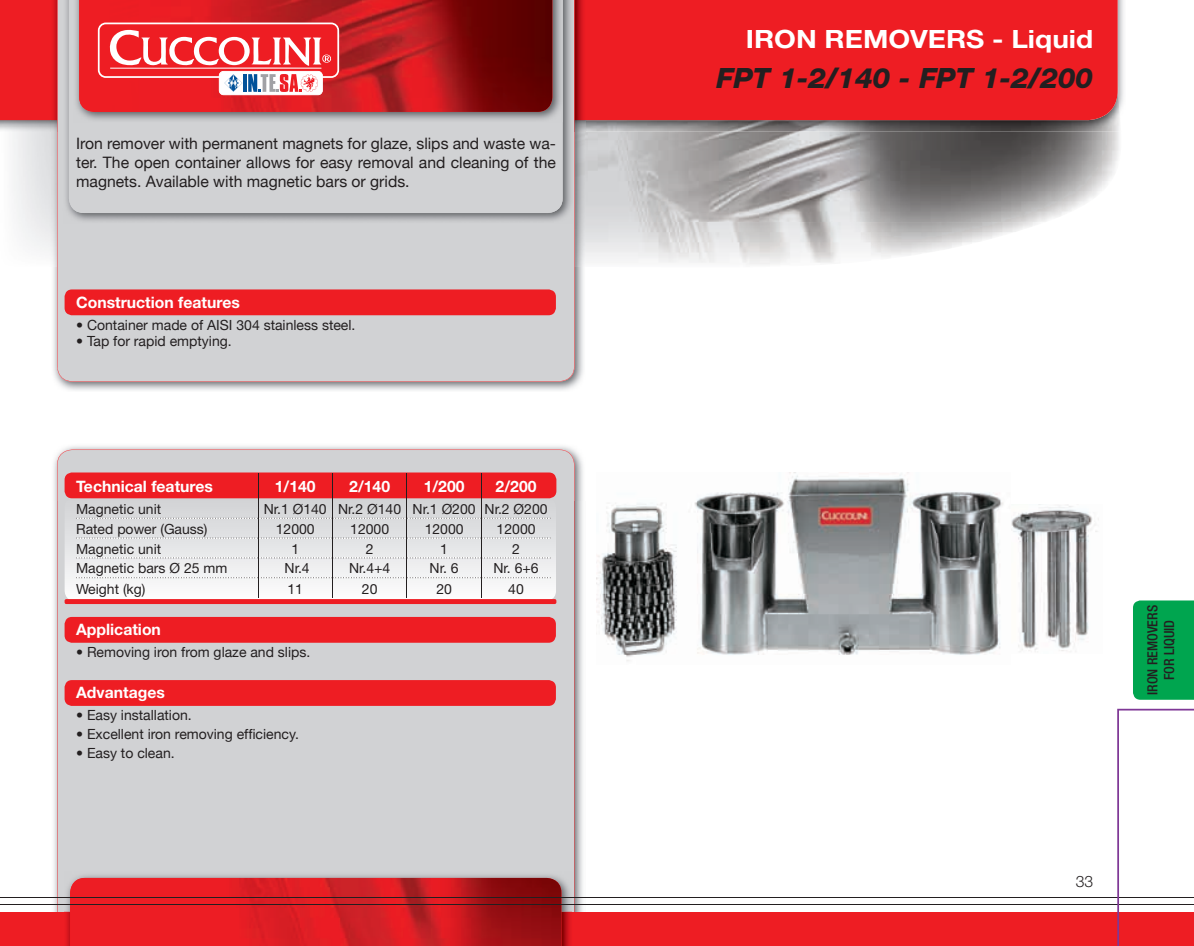
<style>
.page{position:relative;width:1194px;height:946px;background:#fff}
.page>*{position:absolute;margin:0;border:0;box-sizing:border-box;transform-origin:0 0}
.t1{font:italic 800 28px "Helvetica Neue";color:#231f20}
.t2{font:700 25.2px "Helvetica Neue";color:#fff;scale:1.11 1}
.t3{font:15.75px/18.9px "Helvetica Neue";color:#231f20;text-align:justify}
.t4{font:700 15.75px "Helvetica Neue";color:#fff}
.t5{font:300 15.75px "Helvetica Neue";color:#231f20}
.t6{font:14px "Helvetica Neue";color:#231f20}
.t7{font:14px "Helvetica Neue";color:#231f20}
.t8{font:500 condensed 14px/16.8px "Helvetica Neue";color:#231f20;text-align:center}
</style>
<div class="page">
<img style="left:53px;top:446px;width:530px;height:55px">
<img style="left:51px;top:501px;width:6px;height:410px">
<img style="left:574px;top:501px;width:11px;height:410px">
<div style="left:57px;top:449px;width:517px;height:462px;background:#d1d2d4"></div>
<img style="left:585px;top:120px;width:534px;height:102px">
<img style="left:585px;top:222px;width:453px;height:43px">
<img style="left:1117px;top:0;width:7px;height:131px">
<div style="left:0;top:0;width:1117px;height:120px;background:#ee1d23"></div>
<div style="left:0;top:911px;width:1193px;height:34px;background:#ee1d23"></div>
<img style="left:53px;top:267px;width:531px;height:124px">
<img style="left:51px;top:131px;width:6px;height:136px">
<img style="left:574px;top:131px;width:11px;height:136px">
<svg style="left:574px;top:120px;width:11px;height:11px"></svg>
<svg style="left:51px;top:120px;width:6px;height:11px"></svg>
<img style="left:51px;top:0;width:534px;height:120px">
<div style="left:57px;top:0;width:517px;height:381px;background:#d1d2d4"></div>
<img style="left:63px;top:0;width:510px;height:223px">
<div style="left:69px;top:0;width:493px;height:213px;background:#d1d2d4"></div>
<img style="left:73px;top:0;width:489px;height:122px">
<img style="left:79px;top:0;width:473px;height:112px">
<img style="left:64px;top:871px;width:508px;height:74px">
<img style="left:70px;top:877px;width:491px;height:68px">
<hr style="left:0;top:897px;width:1193px;height:1px;background:#231f20">
<hr style="left:0;top:903px;width:1193px;height:1px;background:#231f20">
<div style="left:65px;top:617px;width:491px;height:25px;background:#ee1d23;border-radius:7px"></div>
<div style="left:65px;top:680px;width:491px;height:25px;background:#ee1d23;border-radius:7px"></div>
<div style="left:65px;top:289px;width:491px;height:26px;background:#ee1d23;border-radius:7px"></div>
<svg style="left:65px;top:497px;width:491px;height:103px"></svg>
<div style="left:65px;top:472px;width:491px;height:26px;background:#ee1d23;border-radius:7px"></div>
<div style="left:65px;top:599px;width:491px;height:5px;background:#ee1d23;border-radius:2px"></div>
<svg style="left:76px;top:473px;width:474px;height:125px"></svg>
<svg style="left:98px;top:23px;width:241px;height:72px"></svg>
<img style="left:1011px;top:504px;width:87px;height:148px">
<img style="left:597px;top:472px;width:406px;height:189px">
<div style="left:1133px;top:600px;width:60px;height:99px;background:#00a54f"></div>
<svg style="left:1117px;top:708px;width:77px;height:238px"></svg>
<p class="t3" style="left:76px;top:134px;width:481px">Iron remover with permanent magnets for glaze, slips and waste wa&shy;ter. The open container allows for easy removal and cleaning of the magnets. Available with magnetic bars or grids.</p>
<p class="t4" style="left:76px;top:292px;width:165px">Construction features</p>
<p class="t6" style="left:76px;top:316px;width:281px">• Container made of AISI 304 stainless steel.</p>
<p class="t6" style="left:76px;top:333px;width:157px">• Tap for rapid emptying.</p>
<p class="t4" style="left:76px;top:476px;width:138px">Technical features</p>
<p class="t4" style="left:275px;top:476px;width:42px">1/140</p>
<p class="t4" style="left:349px;top:476px;width:42px">2/140</p>
<p class="t4" style="left:423px;top:476px;width:42px">1/200</p>
<p class="t4" style="left:495px;top:476px;width:42px">2/200</p>
<p class="t7" style="left:76px;top:500px;width:87px">Magnetic unit</p>
<p class="t7" style="left:264px;top:500px;width:285px">Nr.1 Ø140 Nr.2 Ø140 Nr.1 Ø200 Nr.2 Ø200</p>
<p class="t7" style="left:76px;top:520px;width:133px">Rated power (Gauss)</p>
<p class="t7" style="left:276px;top:520px;width:40px">12000</p>
<p class="t7" style="left:350px;top:520px;width:40px">12000</p>
<p class="t7" style="left:424px;top:520px;width:40px">12000</p>
<p class="t7" style="left:496px;top:520px;width:40px">12000</p>
<p class="t7" style="left:76px;top:540px;width:87px">Magnetic unit</p>
<p class="t7" style="left:291px;top:540px;width:9px">1</p>
<p class="t7" style="left:366px;top:540px;width:9px">2</p>
<p class="t7" style="left:440px;top:540px;width:9px">1</p>
<p class="t7" style="left:512px;top:540px;width:9px">2</p>
<p class="t7" style="left:76px;top:560px;width:153px">Magnetic bars Ø 25 mm</p>
<p class="t7" style="left:284px;top:560px;width:27px">Nr.4</p>
<p class="t7" style="left:349px;top:560px;width:43px">Nr.4+4</p>
<p class="t7" style="left:429px;top:560px;width:31px">Nr. 6</p>
<p class="t7" style="left:493px;top:560px;width:47px">Nr. 6+6</p>
<p class="t7" style="left:76px;top:580px;width:71px">Weight (kg)</p>
<p class="t7" style="left:287px;top:580px;width:17px">11</p>
<p class="t7" style="left:362px;top:580px;width:17px">20</p>
<p class="t7" style="left:436px;top:580px;width:17px">20</p>
<p class="t7" style="left:508px;top:580px;width:17px">40</p>
<p class="t4" style="left:76px;top:619px;width:86px">Application</p>
<p class="t6" style="left:76px;top:643px;width:236px">• Removing iron from glaze and slips.</p>
<p class="t4" style="left:76px;top:682px;width:90px">Advantages</p>
<p class="t6" style="left:76px;top:706px;width:117px">• Easy installation.</p>
<p class="t6" style="left:76px;top:725px;width:224px">• Excellent iron removing efficiency.</p>
<p class="t6" style="left:76px;top:745px;width:100px">• Easy to clean.</p>
<h2 class="t2" style="left:745px;top:24px;width:314px">IRON REMOVERS - Liquid</h2>
<h1 class="t1" style="left:716px;top:61px;width:378px">FPT 1-2/140 - FPT 1-2/200</h1>
<p class="t8" style="left:1143px;top:695px;width:91px;rotate:-90deg">IRON REMOVERS<br>FOR LIQUID</p>
<p class="t5" style="left:1075px;top:872px;width:19px">33</p>
</div>
